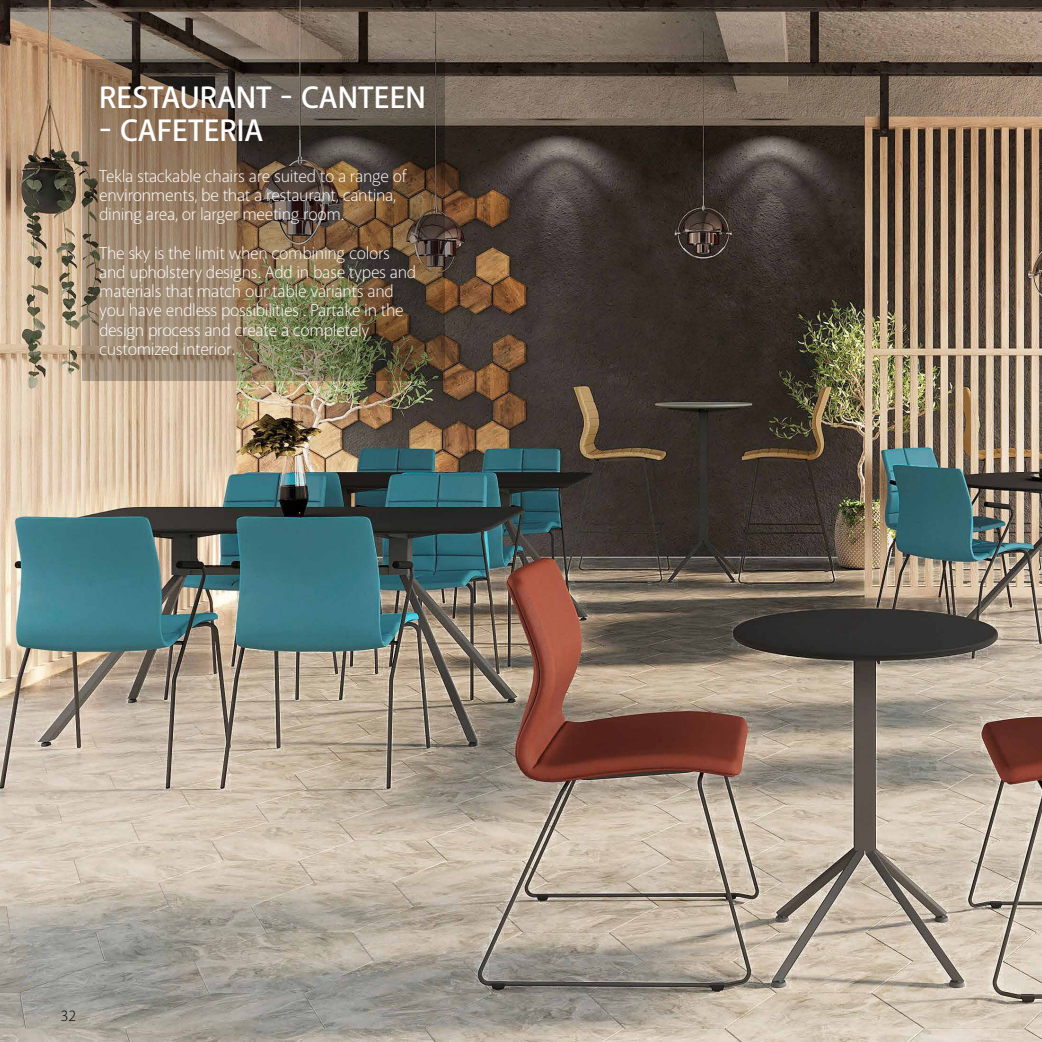
<style>
.page{position:relative;width:1042px;height:1042px;background:#fff}
.page>*{position:absolute;margin:0;border:0;box-sizing:border-box;transform-origin:0 0}
.t1{font:600 31.5px "Akagi Pro";color:#fff}
.t2{font:300 17.5px/19.2px "Akagi Pro";letter-spacing:-.02em;color:#fff}
.t3{font:300 15.75px "Myriad Pro";color:#000}
</style>
<div class="page">
<img style="left:0;top:0;width:1042px;height:1042px">
<img style="left:82px;top:59px;width:362px;height:322px">
<h1 class="t1" style="left:99px;top:78px;width:328px">RESTAURANT - CANTEEN</h1>
<h1 class="t1" style="left:99px;top:111px;width:166px">- CAFETERIA</h1>
<p class="t2" style="left:99px;top:166px;width:309px">Tekla stackable chairs are suited to a range of environments, be that a restaurant, cantina, dining area, or larger meeting room.</p>
<p class="t2" style="left:99px;top:243px;width:318px">The sky is the limit when combining colors and upholstery designs. Add in base types and materials that match our table variants and you have endless possibilities . Partake in the design process and create a completely customized interior.</p>
<p class="t3" style="left:61px;top:1007px;width:17px">32</p>
</div>
